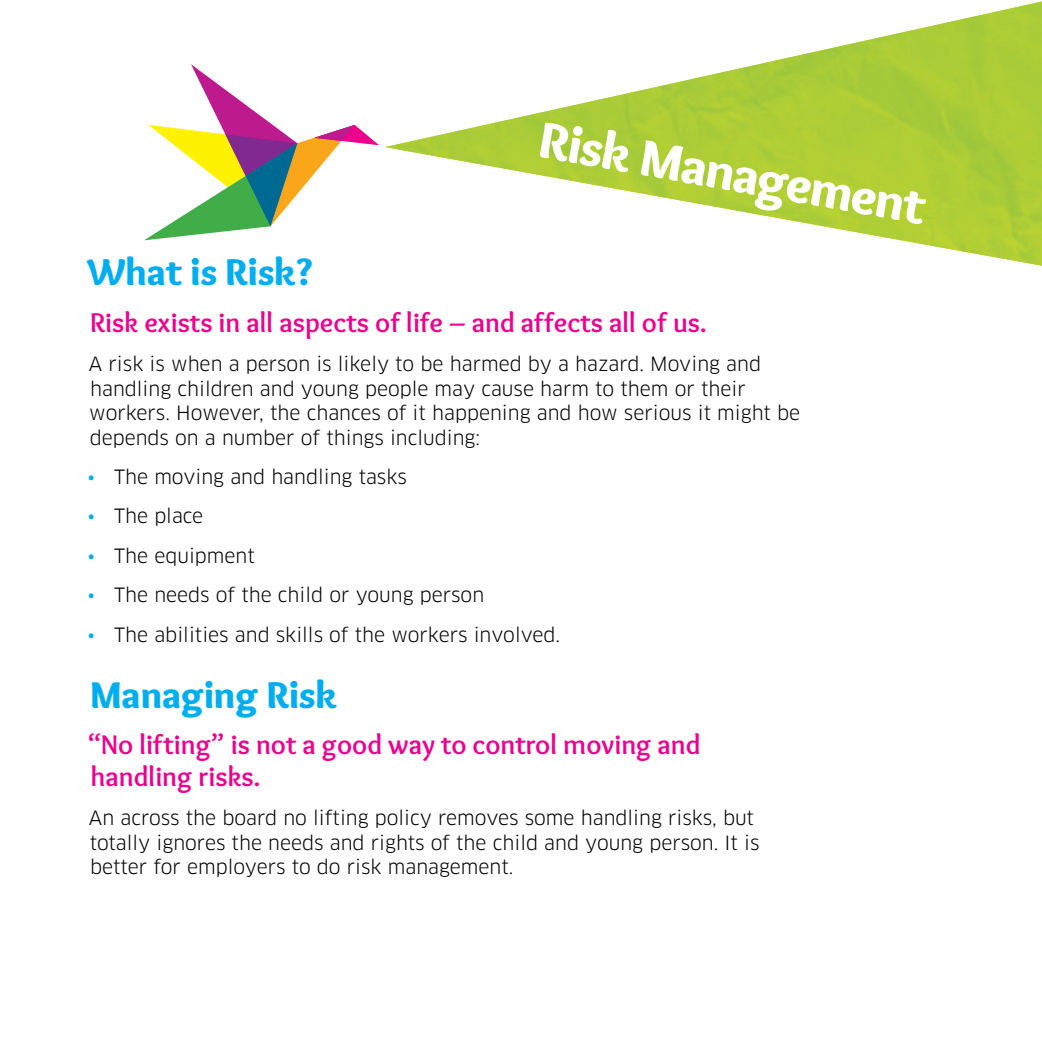
<style>
.page{position:relative;width:1042px;height:1042px;background:#fff}
.page>*{position:absolute;margin:0;border:0;box-sizing:border-box;transform-origin:0 0}
.t1{font:900 52.5px "Overlock";color:#fff}
.t2{font:900 38.5px "Overlock";color:#00aeef}
.t3{font:700 28px/31.5px "Overlock";color:#ec008c}
.t4{font:19.25px/24.5px "Clan";color:#000}
.s1{color:#00aeef}
</style>
<div class="page">
<img style="left:385px;top:1px;width:657px;height:265px">
<svg style="left:144px;top:64px;width:235px;height:176px"></svg>
<h1 class="t1" style="left:545px;top:106px;width:393px;rotate:10deg">Risk Management</h1>
<h2 class="t2" style="left:87px;top:248px;width:227px">What is Risk?</h2>
<h3 class="t3" style="left:90px;top:307px;width:618px">Risk exists in all aspects of life – and affects all of us.</h3>
<p class="t4" style="left:89px;top:352px;width:712px">A risk is when a person is likely to be harmed by a hazard. Moving and handling children and young people may cause harm to them or their workers. However, the chances of it happening and how serious it might be depends on a number of things including:</p>
<p class="t4" style="left:88px;top:465px;width:321px"><span class="s1">•</span> The moving and handling tasks</p>
<p class="t4" style="left:88px;top:504px;width:117px"><span class="s1">•</span> The place</p>
<p class="t4" style="left:88px;top:544px;width:169px"><span class="s1">•</span> The equipment</p>
<p class="t4" style="left:88px;top:583px;width:398px"><span class="s1">•</span> The needs of the child or young person</p>
<p class="t4" style="left:88px;top:622px;width:474px"><span class="s1">•</span> The abilities and skills of the workers involved.</p>
<h2 class="t2" style="left:90px;top:671px;width:249px">Managing Risk</h2>
<h3 class="t3" style="left:88px;top:729px;width:614px">“No lifting” is not a good way to control moving and handling risks.</h3>
<p class="t4" style="left:89px;top:806px;width:672px">An across the board no lifting policy removes some handling risks, but totally ignores the needs and rights of the child and young person. It is better for employers to do risk management.</p>
</div>
